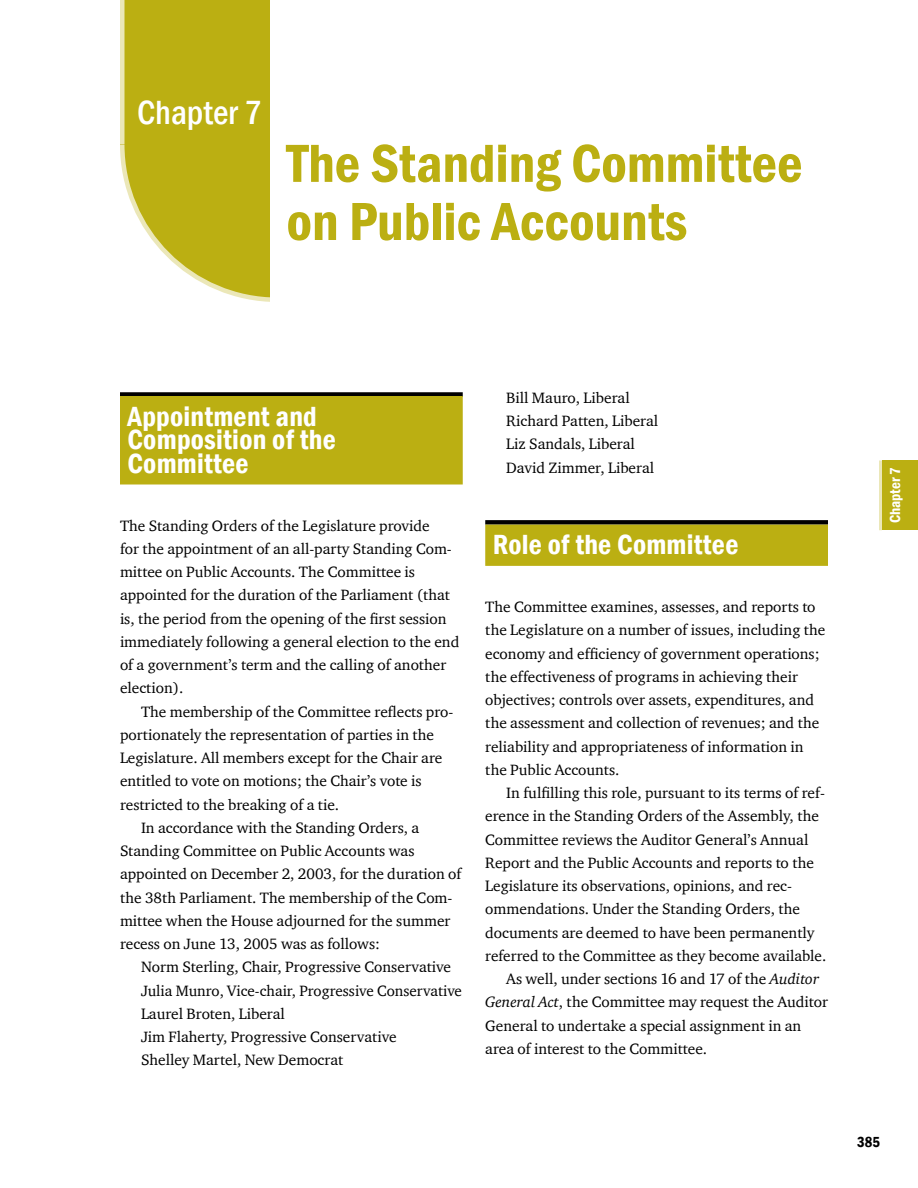
<style>
.page{position:relative;width:918px;height:1188px;background:#fff}
.page>*{position:absolute;margin:0;border:0;box-sizing:border-box;transform-origin:0 0}
.Head_1{font:600 condensed 55.5px/58.2px "Franklin Gothic";color:#bbaf12}
.Chapter{font:500 condensed 34.5px "Franklin Gothic";color:#fff}
.Head_2a{font:600 condensed 28.5px/23.2px "Franklin Gothic";letter-spacing:.01em;color:#fff}
.Head_2{font:600 condensed 28.5px "Franklin Gothic";letter-spacing:.01em;color:#fff}
.Body_text{font:15.3px/23.2px "Charter ITC";color:#000}
.Body_first{font:15.3px/23.2px "Charter ITC";color:#000}
.Bullet_point{font:15.3px "Charter ITC";color:#000}
.Sideflag{font:600 condensed 15px "Franklin Gothic";color:#fff}
.Folio_recto_bottom{font:600 condensed 15px "Franklin Gothic";color:#000}
.s1{font-style:italic}
</style>
<div class="page">
<div style="left:882px;top:460px;width:36px;height:70px;background:#bbaf12"></div>
<hr style="left:879px;top:461px;width:3px;height:69px;background:#ebe7b8">
<svg style="left:120px;top:145px;width:150px;height:157px"></svg>
<div style="left:120px;top:0;width:150px;height:145px;background:#bbaf12"></div>
<div style="left:120px;top:0;width:5px;height:145px;background:#ebe7b8"></div>
<div style="left:120px;top:392px;width:343px;height:5px;background:#000"></div>
<div style="left:120px;top:396px;width:343px;height:89px;background:#bbaf12"></div>
<div style="left:485px;top:520px;width:343px;height:5px;background:#000"></div>
<div style="left:485px;top:525px;width:343px;height:41px;background:#bbaf12"></div>
<p class="Chapter" style="left:137px;top:90px;width:126px">Chapter 7</p>
<p class="Head_1" style="left:286px;top:133px;width:518px">The Standing Committee on Public Accounts</p>
<p class="Head_2a" style="left:128px;top:404px;width:210px">Appointment and<br>Composition of the<br>Committee</p>
<p class="Body_first" style="left:120px;top:513px;width:341px">The Standing Orders of the Legislature provide<br>for the appointment of an all-party Standing Com&shy;mittee on Public Accounts. The Committee is appointed for the duration of the Parliament (that is, the period from the opening of the first session immediately following a general election to the end of a government’s term and the calling of another election).</p>
<p class="Body_text" style="left:120px;top:699px;width:335px;text-indent:21px">The membership of the Committee reflects pro&shy;portionately the representation of parties in the Legislature. All members except for the Chair are entitled to vote on motions; the Chair’s vote is restricted to the breaking of a tie.</p>
<p class="Body_text" style="left:120px;top:816px;width:343px;text-indent:21px">In accordance with the Standing Orders, a Standing Committee on Public Accounts was appointed on December 2, 2003, for the duration of the 38th Parliament. The membership of the Com&shy;mittee when the House adjourned for the summer recess on June 13, 2005 was as follows:</p>
<p class="Bullet_point" style="left:141px;top:958px;width:312px">Norm Sterling, Chair, Progressive Conservative</p>
<p class="Bullet_point" style="left:141px;top:981px;width:323px">Julia Munro, Vice-chair, Progressive Conservative</p>
<p class="Bullet_point" style="left:141px;top:1004px;width:145px">Laurel Broten, Liberal</p>
<p class="Bullet_point" style="left:141px;top:1027px;width:257px">Jim Flaherty, Progressive Conservative</p>
<p class="Bullet_point" style="left:141px;top:1051px;width:204px">Shelley Martel, New Democrat</p>
<p class="Bullet_point" style="left:506px;top:388px;width:125px">Bill Mauro, Liberal</p>
<p class="Bullet_point" style="left:506px;top:411px;width:153px">Richard Patten, Liberal</p>
<p class="Bullet_point" style="left:506px;top:434px;width:130px">Liz Sandals, Liberal</p>
<p class="Bullet_point" style="left:506px;top:458px;width:149px">David Zimmer, Liberal</p>
<p class="Head_2" style="left:493px;top:525px;width:247px">Role of the Committee</p>
<p class="Body_first" style="left:485px;top:595px;width:342px">The Committee examines, assesses, and reports to the Legislature on a number of issues, including the economy and efficiency of government operations; the effectiveness of programs in achieving their objectives; controls over assets, expenditures, and the assessment and collection of revenues; and the reliability and appropriateness of information in the Public Accounts.</p>
<p class="Body_text" style="left:485px;top:781px;width:343px;text-indent:21px">In fulfilling this role, pursuant to its terms of ref&shy;erence in the Standing Orders of the Assembly, the Committee reviews the Auditor General’s Annual Report and the Public Accounts and reports to the Legislature its observations, opinions, and rec&shy;ommendations. Under the Standing Orders, the documents are deemed to have been permanently referred to the Committee as they become available.</p>
<p class="Body_text" style="left:485px;top:967px;width:344px;text-indent:21px">As well, under sections 16 and 17 of the <span class="s1">Auditor General Act</span>, the Committee may request the Auditor General to undertake a special assignment in an area of interest to the Committee.</p>
<p class="Sideflag" style="left:885px;top:523px;width:58px;rotate:-90deg">Chapter 7</p>
<p class="Folio_recto_bottom" style="left:857px;top:1132px;width:24px">385</p>
</div>
